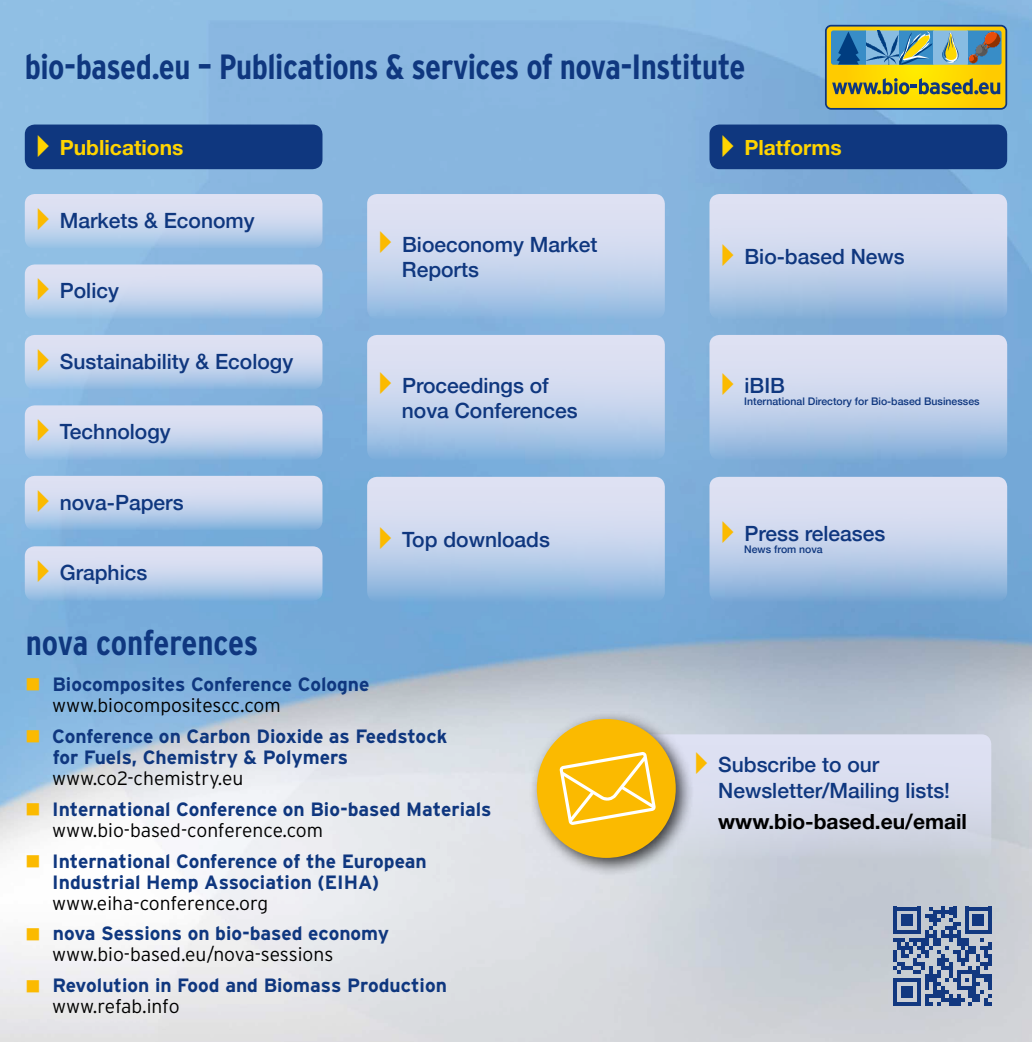
<style>
.page{position:relative;width:1032px;height:1042px;background:#fff}
.page>*{position:absolute;margin:0;border:0;box-sizing:border-box;transform-origin:0 0}
.t1{font:700 condensed 35px "Interstate";letter-spacing:-.015em;color:#0f377f}
.t2{font:500 21px/25.2px "Helvetica Neue";color:#0f377f}
.t3{font:700 21px "Helvetica Neue";color:#ffd400}
.t4{font:700 21px "Helvetica Neue";color:#000}
.t5{font:700 19.25px/21px "Interstate";color:#0f377f}
.t6{font:300 19.25px "Interstate";color:#000}
.t7{font:500 10.5px "Helvetica Neue";color:#0f377f}
.s1{color:#fbba00}
.s2{font-weight:300;color:#000}
</style>
<div class="page">
<img style="left:0;top:0;width:1032px;height:1042px">
<svg style="left:825px;top:25px;width:182px;height:85px;background:#a2a653"></svg>
<svg style="left:893px;top:906px;width:99px;height:100px;background:#697fa7"></svg>
<div style="left:25px;top:125px;width:297px;height:44px;background:#0f377f;border-radius:10px"></div>
<div style="left:25px;top:194px;width:297px;height:55px;background:linear-gradient(to bottom,#ede8f6,#a1c4e6);border-radius:10px"></div>
<svg style="left:25px;top:264px;width:297px;height:55px;background:#c5d4ed"></svg>
<svg style="left:25px;top:335px;width:297px;height:54px;background:#c5d4ed"></svg>
<svg style="left:25px;top:405px;width:297px;height:55px;background:#c2d2ec"></svg>
<svg style="left:25px;top:476px;width:297px;height:54px;background:#c1d2eb"></svg>
<svg style="left:25px;top:546px;width:297px;height:55px;background:#c0d1eb"></svg>
<svg style="left:367px;top:194px;width:298px;height:125px;background:#c4d3ec"></svg>
<svg style="left:367px;top:335px;width:298px;height:125px;background:#c1d2eb"></svg>
<svg style="left:367px;top:477px;width:298px;height:125px;background:#bfd0ea"></svg>
<svg style="left:709px;top:194px;width:298px;height:125px;background:#c1d1ea"></svg>
<svg style="left:709px;top:335px;width:298px;height:125px;background:#c0d0ea"></svg>
<div style="left:709px;top:125px;width:298px;height:44px;background:#0f377f;border-radius:10px"></div>
<svg style="left:709px;top:477px;width:298px;height:125px;background:#becee9"></svg>
<div style="left:602px;top:734px;width:389px;height:125px;background:linear-gradient(to bottom,#e2e4f8,#cbd1dd);border-radius:10px"></div>
<div style="left:528px;top:710px;width:167px;height:167px;background:#000;opacity:.75"></div>
<div style="left:537px;top:719px;width:139px;height:139px;background:#fbba00;border-radius:50%"></div>
<svg style="left:559px;top:752px;width:97px;height:73px"></svg>
<svg style="left:718px;top:774px;width:18px;height:1px"></svg>
<h1 class="t1" style="left:25px;top:48px;width:722px">bio-based.eu – Publications &amp; services of nova-Institute</h1>
<p class="t3" style="left:25px;top:135px;width:160px">✔Publications</p>
<p class="t2" style="left:25px;top:206px;width:231px"><span class="s1">✔</span>Markets &amp; Economy</p>
<p class="t2" style="left:25px;top:277px;width:96px"><span class="s1">✔</span>Policy</p>
<p class="t2" style="left:25px;top:347px;width:270px"><span class="s1">✔</span>Sustainability &amp; Ecology</p>
<p class="t2" style="left:25px;top:417px;width:147px"><span class="s1">✔</span>Technology</p>
<p class="t2" style="left:25px;top:488px;width:160px"><span class="s1">✔</span>nova-Papers</p>
<p class="t2" style="left:25px;top:558px;width:124px"><span class="s1">✔</span>Graphics</p>
<p class="t2" style="left:402px;top:230px;width:197px;text-indent:-35px"><span class="s1">✔</span>Bioeconomy Market<br>Reports</p>
<p class="t2" style="left:402px;top:371px;width:177px;text-indent:-35px"><span class="s1">✔</span>Proceedings of nova Conferences</p>
<p class="t2" style="left:367px;top:525px;width:184px"><span class="s1">✔</span>Top downloads</p>
<h1 class="t1" style="left:26px;top:623px;width:234px">nova conferences</h1>
<p class="t5" style="left:52px;top:673px;width:319px;text-indent:-27px"><span class="s1">■</span> Biocomposites Conference Cologne <span class="s2">www.biocompositescc.com</span></p>
<p class="t5" style="left:53px;top:725px;width:396px;text-indent:-28px"><span class="s1">■</span> Conference on Carbon Dioxide as Feedstock for Fuels, Chemistry &amp; Polymers</p>
<p class="t6" style="left:52px;top:767px;width:193px">www.co2-chemistry.eu</p>
<p class="t5" style="left:52px;top:798px;width:441px;text-indent:-27px"><span class="s1">■</span> International Conference on Bio-based Materials <span class="s2">www.bio-based-conference.com</span></p>
<p class="t5" style="left:52px;top:850px;width:376px;text-indent:-27px"><span class="s1">■</span> International Conference of the European<br>Industrial Hemp Association (EIHA)</p>
<p class="t6" style="left:52px;top:892px;width:218px">www.eiha-conference.org</p>
<p class="t5" style="left:52px;top:923px;width:339px;text-indent:-27px"><span class="s1">■</span> nova Sessions on bio-based economy <span class="s2">www.bio-based.eu/nova-sessions</span></p>
<p class="t5" style="left:52px;top:975px;width:396px;text-indent:-27px"><span class="s1">■</span> Revolution in Food and Biomass Production <span class="s2">www.refab.info</span></p>
<p class="t3" style="left:709px;top:135px;width:134px">✔Platforms</p>
<p class="t2" style="left:709px;top:243px;width:197px"><span class="s1">✔</span>Bio-based News</p>
<p class="t2" style="left:709px;top:371px;width:77px"><span class="s1">✔</span>iBIB</p>
<p class="t7" style="left:744px;top:393px;width:237px">International Directory for Bio-based Businesses</p>
<p class="t2" style="left:709px;top:519px;width:177px"><span class="s1">✔</span>Press releases</p>
<p class="t7" style="left:744px;top:541px;width:80px">News from nova</p>
<p class="t2" style="left:718px;top:750px;width:233px;text-indent:-35px"><span class="s1">✔</span>Subscribe to our<br>Newsletter/Mailing lists!</p>
<p class="t4" style="left:718px;top:808px;width:250px">www.bio-based.eu/email</p>
</div>
